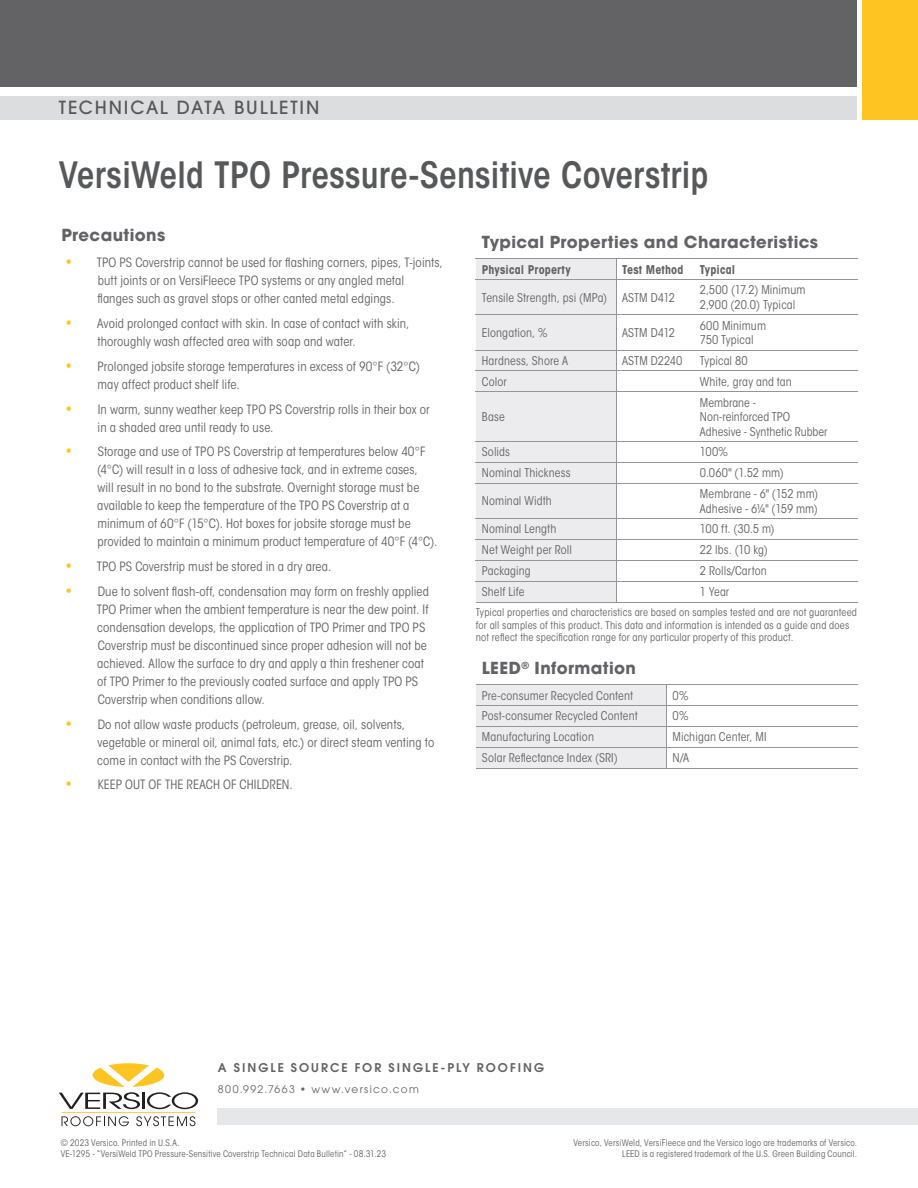
<style>
.page{position:relative;width:918px;height:1188px;background:#fff}
.page>*{position:absolute;margin:0;border:0;box-sizing:border-box;transform-origin:0 0}
.t1{font:600 condensed 36px "ITC Avant Garde Std";color:#57585a}
.t2{font:500 18px "ITC Avant Garde Std";letter-spacing:.1em;color:#57585a}
.t3{font:700 16.5px "ITC Avant Garde Std";letter-spacing:.02em;color:#636366}
.t4{font:condensed 12.75px/18px "ITC Avant Garde Std";letter-spacing:.01em;color:#636366}
.t5{font:condensed 12px/14.4px "ITC Avant Garde Std";letter-spacing:.01em;color:#636366}
.t6{font:600 12px "ITC Avant Garde Std";letter-spacing:.17em;color:#636366}
.t7{font:700 condensed 12px "ITC Avant Garde Std";letter-spacing:.015em;color:#636366}
.t8{font:condensed 10.5px/12.8px "ITC Avant Garde Std";letter-spacing:.015em;color:#636366}
.t9{font:10.5px "ITC Avant Garde Std";letter-spacing:.13em;color:#636366}
.t10{font:condensed 9px/10.8px "ITC Avant Garde Std";letter-spacing:.02em;color:#636366}
.s1{font-stretch:normal;font-size:14.25px;color:#fec422}
</style>
<div class="page">
<hr style="left:476px;top:684px;width:381px;height:1px;background:#939598">
<hr style="left:476px;top:705px;width:381px;height:1px;background:#939598">
<hr style="left:476px;top:726px;width:381px;height:1px;background:#939598">
<hr style="left:476px;top:747px;width:381px;height:1px;background:#939598">
<div style="left:476px;top:685px;width:191px;height:83px;background:#ececee"></div>
<hr style="left:476px;top:768px;width:381px;height:1px;background:#939598">
<div style="left:218px;top:1108px;width:700px;height:17px;background:#e6e7e9"></div>
<div style="left:0;top:96px;width:856px;height:23px;background:#dcdddf"></div>
<div style="left:0;top:0;width:856px;height:87px;background:#636366"></div>
<div style="left:863px;top:0;width:55px;height:119px;background:#fec422"></div>
<svg style="left:62px;top:1116px;width:67px;height:10px"></svg>
<svg style="left:136px;top:1116px;width:59px;height:10px"></svg>
<hr style="left:61px;top:1112px;width:135px;height:1px;background:#fec422">
<svg style="left:59px;top:1063px;width:139px;height:46px"></svg>
<div style="left:476px;top:259px;width:140px;height:343px;background:#ececee"></div>
<hr style="left:476px;top:258px;width:218px;height:1px;background:#939598">
<svg style="left:616px;top:259px;width:1px;height:20px"></svg>
<hr style="left:694px;top:258px;width:164px;height:1px;background:#939598">
<hr style="left:476px;top:279px;width:218px;height:1px;background:#939598">
<hr style="left:616px;top:280px;width:1px;height:34px;background:#939598">
<hr style="left:694px;top:279px;width:164px;height:1px;background:#939598">
<hr style="left:476px;top:314px;width:218px;height:1px;background:#939598">
<hr style="left:616px;top:315px;width:1px;height:35px;background:#939598">
<hr style="left:694px;top:314px;width:164px;height:1px;background:#939598">
<hr style="left:476px;top:350px;width:218px;height:1px;background:#939598">
<hr style="left:694px;top:350px;width:164px;height:1px;background:#939598">
<hr style="left:476px;top:371px;width:218px;height:1px;background:#939598">
<svg style="left:616px;top:351px;width:1px;height:40px"></svg>
<hr style="left:694px;top:371px;width:164px;height:1px;background:#939598">
<hr style="left:476px;top:391px;width:218px;height:1px;background:#939598">
<hr style="left:616px;top:392px;width:1px;height:49px;background:#939598">
<hr style="left:694px;top:391px;width:164px;height:1px;background:#939598">
<hr style="left:476px;top:441px;width:218px;height:1px;background:#939598">
<hr style="left:694px;top:441px;width:164px;height:1px;background:#939598">
<hr style="left:476px;top:462px;width:218px;height:1px;background:#939598">
<svg style="left:616px;top:442px;width:1px;height:41px"></svg>
<hr style="left:694px;top:462px;width:164px;height:1px;background:#939598">
<hr style="left:476px;top:483px;width:218px;height:1px;background:#939598">
<hr style="left:616px;top:484px;width:1px;height:34px;background:#939598">
<hr style="left:694px;top:483px;width:164px;height:1px;background:#939598">
<hr style="left:476px;top:518px;width:218px;height:1px;background:#939598">
<hr style="left:694px;top:518px;width:164px;height:1px;background:#939598">
<hr style="left:476px;top:539px;width:218px;height:1px;background:#939598">
<hr style="left:694px;top:539px;width:164px;height:1px;background:#939598">
<hr style="left:476px;top:560px;width:218px;height:1px;background:#939598">
<hr style="left:694px;top:560px;width:164px;height:1px;background:#939598">
<hr style="left:476px;top:581px;width:218px;height:1px;background:#939598">
<svg style="left:616px;top:519px;width:1px;height:83px"></svg>
<hr style="left:694px;top:581px;width:164px;height:1px;background:#939598">
<hr style="left:476px;top:602px;width:382px;height:1px;background:#939598">
<h2 class="t2" style="left:59px;top:100px;width:262px">TECHNICAL DATA BULLETIN</h2>
<h1 class="t1" style="left:59px;top:161px;width:651px">VersiWeld TPO Pressure-Sensitive Coverstrip</h1>
<p class="t3" style="left:61px;top:229px;width:105px">Precautions</p>
<p class="t4" style="left:97px;top:255px;width:347px;text-indent:-33px"><span class="s1">•</span> TPO PS Coverstrip cannot be used for flashing corners, pipes, T-joints, butt joints or on VersiFleece TPO systems or any angled metal flanges such as gravel stops or other canted metal edgings.</p>
<p class="t4" style="left:98px;top:316px;width:313px;text-indent:-33px"><span class="s1">•</span> Avoid prolonged contact with skin. In case of contact with skin, thoroughly wash affected area with soap and water.</p>
<p class="t4" style="left:97px;top:358px;width:324px;text-indent:-33px"><span class="s1">•</span> Prolonged jobsite storage temperatures in excess of 90°F (32°C) may affect product shelf life.</p>
<p class="t4" style="left:98px;top:401px;width:334px;text-indent:-33px"><span class="s1">•</span> In warm, sunny weather keep TPO PS Coverstrip rolls in their box or in a shaded area until ready to use.</p>
<p class="t4" style="left:97px;top:444px;width:342px;text-indent:-33px"><span class="s1">•</span> Storage and use of TPO PS Coverstrip at temperatures below 40°F (4°C) will result in a loss of adhesive tack, and in extreme cases, will result in no bond to the substrate. Overnight storage must be available to keep the temperature of the TPO PS Coverstrip at a minimum of 60°F (15°C). Hot boxes for jobsite storage must be provided to maintain a minimum product temperature of 40°F (4°C).</p>
<p class="t4" style="left:64px;top:559px;width:268px"><span class="s1">•</span> TPO PS Coverstrip must be stored in a dry area.</p>
<p class="t4" style="left:97px;top:583px;width:334px;text-indent:-32px"><span class="s1">•</span> Due to solvent flash-off, condensation may form on freshly applied TPO Primer when the ambient temperature is near the dew point. If condensation develops, the application of TPO Primer and TPO PS Coverstrip must be discontinued since proper adhesion will not be achieved. Allow the surface to dry and apply a thin freshener coat of TPO Primer to the previously coated surface and apply TPO PS Coverstrip when conditions allow.</p>
<p class="t4" style="left:97px;top:716px;width:339px;text-indent:-33px"><span class="s1">•</span> Do not allow waste products (petroleum, grease, oil, solvents, vegetable or mineral oil, animal fats, etc.) or direct steam venting to come in contact with the PS Coverstrip.</p>
<p class="t4" style="left:64px;top:777px;width:230px"><span class="s1">•</span> KEEP OUT OF THE REACH OF CHILDREN.</p>
<p class="t3" style="left:482px;top:236px;width:338px">Typical Properties and Characteristics</p>
<p class="t7" style="left:482px;top:265px;width:90px">Physical Property</p>
<p class="t7" style="left:622px;top:265px;width:63px">Test Method</p>
<p class="t7" style="left:700px;top:265px;width:37px">Typical</p>
<p class="t5" style="left:482px;top:291px;width:195px">Tensile Strength, psi (MPa) ASTM D412</p>
<p class="t5" style="left:700px;top:284px;width:107px">2,500 (17.2) Minimum<br>2,900 (20.0) Typical</p>
<p class="t5" style="left:482px;top:326px;width:67px">Elongation, %</p>
<p class="t5" style="left:622px;top:326px;width:54px">ASTM D412</p>
<p class="t5" style="left:700px;top:319px;width:68px">600 Minimum<br>750 Typical</p>
<p class="t5" style="left:482px;top:355px;width:88px">Hardness, Shore A</p>
<p class="t5" style="left:622px;top:355px;width:62px">ASTM D2240</p>
<p class="t5" style="left:700px;top:355px;width:49px">Typical 80</p>
<p class="t5" style="left:482px;top:375px;width:26px">Color</p>
<p class="t5" style="left:700px;top:375px;width:94px">White, gray and tan</p>
<p class="t5" style="left:482px;top:411px;width:24px">Base</p>
<p class="t5" style="left:700px;top:396px;width:129px">Membrane -<br>Non-reinforced TPO<br>Adhesive - Synthetic Rubber</p>
<p class="t5" style="left:482px;top:446px;width:30px">Solids</p>
<p class="t5" style="left:700px;top:446px;width:30px">100%</p>
<p class="t5" style="left:482px;top:467px;width:90px">Nominal Thickness</p>
<p class="t5" style="left:700px;top:467px;width:85px">0.060" (1.52 mm)</p>
<p class="t5" style="left:482px;top:495px;width:72px">Nominal Width</p>
<p class="t5" style="left:700px;top:488px;width:120px">Membrane - 6" (152 mm)<br>Adhesive - 6¼" (159 mm)</p>
<p class="t5" style="left:482px;top:523px;width:76px">Nominal Length</p>
<p class="t5" style="left:700px;top:523px;width:76px">100 ft. (30.5 m)</p>
<p class="t5" style="left:482px;top:544px;width:92px">Net Weight per Roll</p>
<p class="t5" style="left:700px;top:544px;width:69px">22 lbs. (10 kg)</p>
<p class="t5" style="left:482px;top:565px;width:50px">Packaging</p>
<p class="t5" style="left:700px;top:565px;width:68px">2 Rolls/Carton</p>
<p class="t5" style="left:482px;top:586px;width:44px">Shelf Life</p>
<p class="t5" style="left:700px;top:586px;width:31px">1 Year</p>
<p class="t8" style="left:476px;top:607px;width:383px">Typical properties and characteristics are based on samples tested and are not guaranteed for all samples of this product. This data and information is intended as a guide and does not reflect the specification range for any particular property of this product.</p>
<p class="t3" style="left:482px;top:662px;width:156px">LEED<sup>®</sup> Information</p>
<p class="t5" style="left:482px;top:689px;width:153px">Pre-consumer Recycled Content</p>
<p class="t5" style="left:673px;top:689px;width:17px">0%</p>
<p class="t5" style="left:482px;top:710px;width:157px">Post-consumer Recycled Content</p>
<p class="t5" style="left:673px;top:710px;width:17px">0%</p>
<p class="t5" style="left:482px;top:731px;width:114px">Manufacturing Location</p>
<p class="t5" style="left:673px;top:731px;width:96px">Michigan Center, MI</p>
<p class="t5" style="left:482px;top:752px;width:137px">Solar Reflectance Index (SRI)</p>
<p class="t5" style="left:673px;top:752px;width:18px">N/A</p>
<p class="t6" style="left:218px;top:1063px;width:328px">A SINGLE SOURCE FOR SINGLE-PLY ROOFING</p>
<p class="t9" style="left:218px;top:1085px;width:203px">800.992.7663 • www.versico.com</p>
<p class="t10" style="left:61px;top:1138px;width:327px">© 2023 Versico. Printed in U.S.A.<br>VE-1295 - “VersiWeld TPO Pressure-Sensitive Coverstrip Technical Data Bulletin” - 08.31.23</p>
<p class="t10" style="left:573px;top:1138px;width:285px;text-align:right">Versico, VersiWeld, VersiFleece and the Versico logo are trademarks of Versico.<br>LEED is a registered trademark of the U.S. Green Building Council.</p>
</div>
